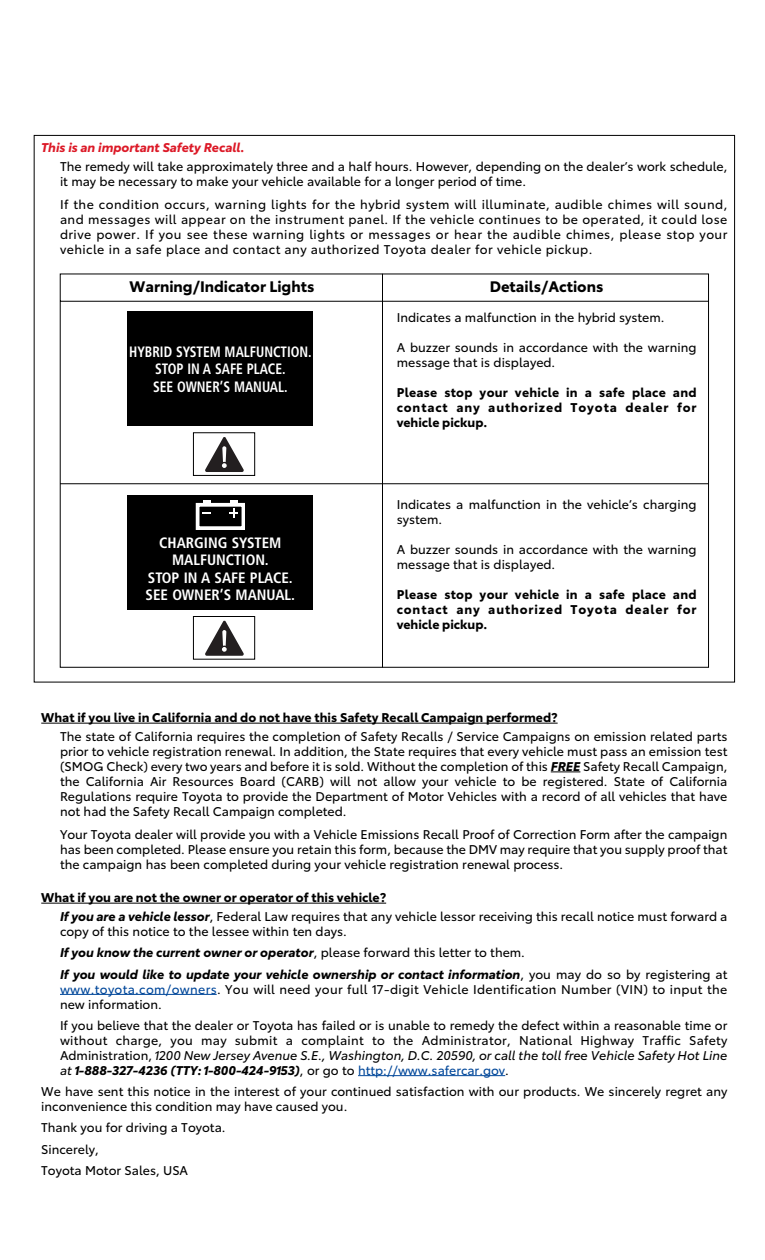
<style>
.page{position:relative;width:765px;height:1260px;background:#fff}
.page>*{position:absolute;margin:0;border:0;box-sizing:border-box;transform-origin:0 0}
.t1{font:700 condensed 15px/17.5px "Frutiger";color:#fff;text-align:center}
.t2{font:700 condensed 15px/17.5px "Frutiger";color:#fff;text-align:center;scale:.9 1}
.t3{font:700 15px "Toyota Type";color:#000}
.t4{font:12.5px/15px "Toyota Type";color:#000}
.t5{font:700 12.5px/15px "Toyota Type";color:#000;text-align:justify}
.t6{font:12.5px/15px "Toyota Type";letter-spacing:.025em;color:#000}
.t7{font:italic 700 12.5px "Toyota Type";color:#dc1927}
.s1{font-weight:700;font-style:italic}
.s2{font-weight:700}
.s3{color:#00479a}
.s4{font-style:italic}
</style>
<div class="page">
<hr style="left:41px;top:723px;width:517px;height:1px;background:#000">
<svg style="left:551px;top:771px;width:29px;height:1px"></svg>
<hr style="left:41px;top:903px;width:345px;height:1px;background:#000">
<hr style="left:60px;top:994px;width:157px;height:1px;background:#00479a">
<hr style="left:358px;top:1075px;width:147px;height:1px;background:#00479a">
<svg style="left:60px;top:274px;width:649px;height:394px"></svg>
<hr style="left:382px;top:274px;width:1px;height:394px;background:#000">
<div style="left:128px;top:311px;width:185px;height:115px;background:#000"></div>
<svg style="left:205px;top:437px;width:39px;height:35px"></svg>
<div style="left:193px;top:432px;width:62px;height:44px;border:1px solid #000"></div>
<hr style="left:60px;top:484px;width:649px;height:1px;background:#000">
<div style="left:128px;top:495px;width:185px;height:114px;background:#000"></div>
<svg style="left:205px;top:621px;width:39px;height:35px"></svg>
<div style="left:193px;top:616px;width:62px;height:44px;border:1px solid #000"></div>
<svg style="left:196px;top:500px;width:48px;height:30px"></svg>
<p class="t7" style="left:41px;top:143px;width:205px">This is an important Safety Recall.</p>
<p class="t4" style="left:60px;top:160px;width:669px">The remedy will take approximately three and a half hours. However, depending on the dealer’s work schedule, it may be necessary to make your vehicle available for a longer period of time.</p>
<p class="t4" style="left:60px;top:198px;width:669px;text-align:justify">If the condition occurs, warning lights for the hybrid system will illuminate, audible chimes will sound, and messages will appear on the instrument panel. If the vehicle continues to be operated, it could lose drive power. If you see these warning lights or messages or hear the audible chimes, please stop your vehicle in a safe place and contact any authorized Toyota dealer for vehicle pickup.</p>
<p class="t3" style="left:130px;top:281px;width:186px">Warning/Indicator Lights</p>
<p class="t2" style="left:129px;top:344px;width:204px">HYBRID SYSTEM MALFUNCTION.<br>STOP IN A SAFE PLACE.<br>SEE OWNER’S MANUAL.</p>
<p class="t1" style="left:146px;top:535px;width:151px">CHARGING SYSTEM<br>MALFUNCTION.<br>STOP IN A SAFE PLACE.<br>SEE OWNER’S MANUAL.</p>
<p class="t3" style="left:490px;top:281px;width:115px">Details/Actions</p>
<p class="t4" style="left:397px;top:311px;width:269px">Indicates a malfunction in the hybrid system.</p>
<p class="t4" style="left:397px;top:341px;width:301px">A buzzer sounds in accordance with the warning message that is displayed.</p>
<p class="t5" style="left:397px;top:386px;width:301px">Please stop your vehicle in a safe place and contact any authorized Toyota dealer for vehicle pickup.</p>
<p class="t4" style="left:397px;top:499px;width:301px">Indicates a malfunction in the vehicle’s charging system.</p>
<p class="t4" style="left:397px;top:544px;width:301px">A buzzer sounds in accordance with the warning message that is displayed.</p>
<p class="t5" style="left:397px;top:589px;width:301px">Please stop your vehicle in a safe place and contact any authorized Toyota dealer for vehicle pickup.</p>
<p class="t5" style="left:41px;top:712px;width:518px">What if you live in California and do not have this Safety Recall Campaign performed?</p>
<p class="t4" style="left:60px;top:730px;width:669px;text-align:justify">The state of California requires the completion of Safety Recalls / Service Campaigns on emission related parts prior to vehicle registration renewal. In addition, the State requires that every vehicle must pass an emission test (SMOG Check) every two years and before it is sold. Without the completion of this <span class="s1">FREE</span> Safety Recall Campaign, the California Air Resources Board (CARB) will not allow your vehicle to be registered. State of California Regulations require Toyota to provide the Department of Motor Vehicles with a record of all vehicles that have not had the Safety Recall Campaign completed.</p>
<p class="t4" style="left:60px;top:828px;width:669px;text-align:justify">Your Toyota dealer will provide you with a Vehicle Emissions Recall Proof of Correction Form after the campaign has been completed. Please ensure you retain this form, because the DMV may require that you supply proof that the campaign has been completed during your vehicle registration renewal process.</p>
<p class="t4" style="left:60px;top:890px;width:669px;line-height:18.8px;text-indent:-19px"><span class="s2">What if you are not the owner or operator of this vehicle?<br></span><span class="s1">If you are a vehicle lessor</span>, Federal Law requires that any vehicle lessor receiving this recall notice must forward a</p>
<p class="t4" style="left:60px;top:922px;width:669px;line-height:21.2px">copy of this notice to the lessee within ten days.<br><span class="s1">If you know the current owner or operator</span>, please forward this letter to them.<br><span class="s1">If you would like to update your vehicle ownership or contact information</span>, you may do so by registering at</p>
<p class="t6" style="left:60px;top:983px;width:669px"><span class="s3">www.toyota.com/owners</span>. You will need your full 17-digit Vehicle Identification Number (VIN) to input the new information.</p>
<p class="t4" style="left:60px;top:1019px;width:669px;text-align:justify">If you believe that the dealer or Toyota has failed or is unable to remedy the defect within a reasonable time or without charge, you may submit a complaint to the Administrator, National Highway Traffic Safety Administration, <span class="s4">1200 New Jersey Avenue S.E., Washington, D.C. 20590, or call the toll free Vehicle Safety Hot Line at</span> <span class="s1">1-888-327-4236 (TTY: 1-800-424-9153)</span>, or go to <span class="s3">http://www.safercar.gov</span>.</p>
<p class="t4" style="left:41px;top:1085px;width:688px">We have sent this notice in the interest of your continued satisfaction with our products. We sincerely regret any inconvenience this condition may have caused you.</p>
<p class="t4" style="left:41px;top:1118px;width:186px;line-height:21.2px">Thank you for driving a Toyota.<br>Sincerely,<br>Toyota Motor Sales, USA</p>
</div>
